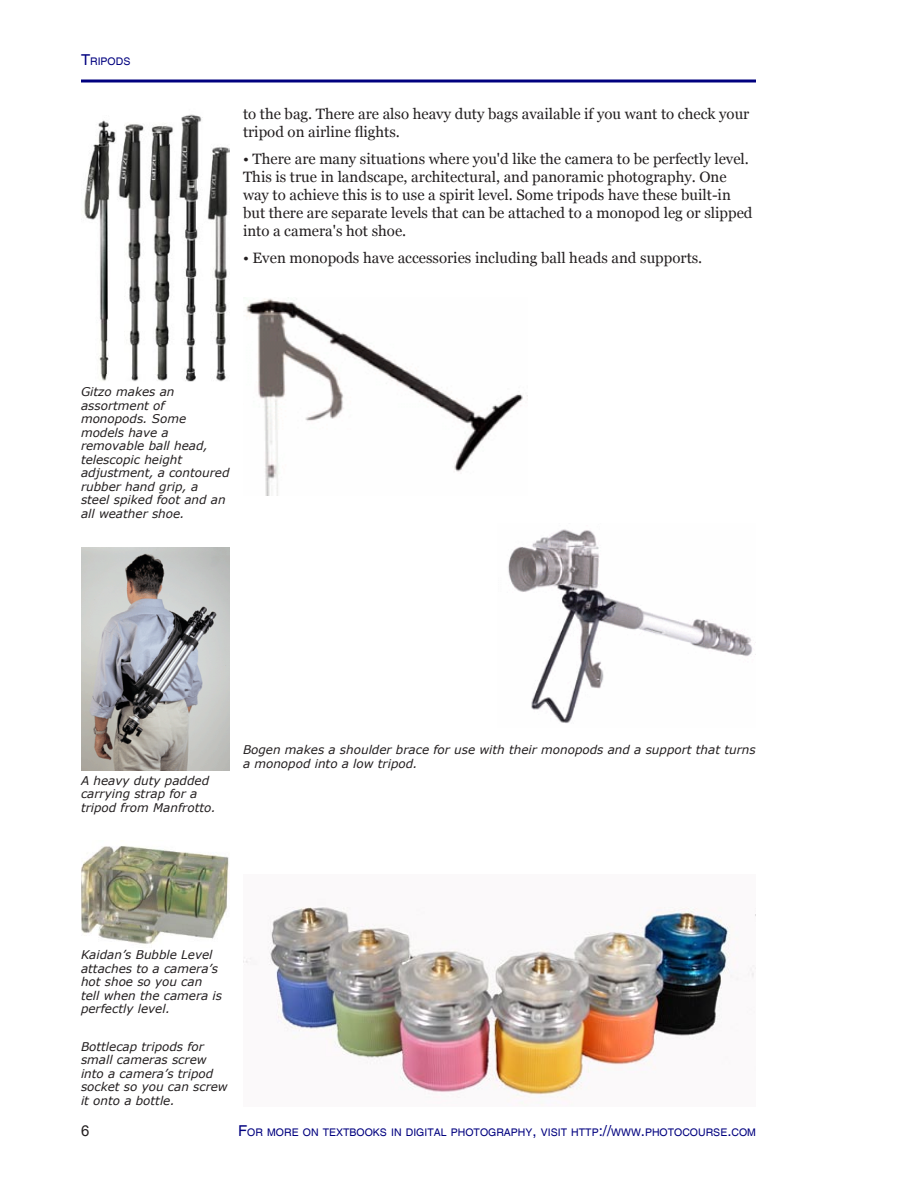
<style>
.page{position:relative;width:918px;height:1188px;background:#fff}
.page>*{position:absolute;margin:0;border:0;box-sizing:border-box;transform-origin:0 0}
.t1{font:15px/18px "Georgia";color:#231f20}
.t2{font:italic 12px/13.5px "Verdana";color:#231f20}
.t3{font:10.5px "Helvetica";color:#00007f}
.s1{font-size:15px}
</style>
<div class="page">
<hr style="left:81px;top:80px;width:675px;height:2px;background:#00007f">
<img style="left:81px;top:846px;width:148px;height:98px">
<img style="left:84px;top:114px;width:145px;height:268px">
<img style="left:81px;top:548px;width:149px;height:223px">
<img style="left:246px;top:297px;width:282px;height:198px">
<img style="left:508px;top:529px;width:248px;height:194px">
<img style="left:243px;top:907px;width:513px;height:197px">
<p class="t3" style="left:81px;top:55px;width:51px"><span class="s1">T</span>RIPODS</p>
<p class="t1" style="left:243px;top:106px;width:508px">to the bag. There are also heavy duty bags available if you want to check your tripod on airline flights.</p>
<p class="t1" style="left:243px;top:151px;width:511px">• There are many situations where you'd like the camera to be perfectly level.<br>This is true in landscape, architectural, and panoramic photography. One way to achieve this is to use a spirit level. Some tripods have these built-in but there are separate levels that can be attached to a monopod leg or slipped into a camera's hot shoe.</p>
<p class="t1" style="left:243px;top:250px;width:461px">• Even monopods have accessories including ball heads and supports.</p>
<p class="t2" style="left:81px;top:386px;width:150px">Gitzo makes an assortment of monopods. Some models have a removable ball head, telescopic height adjustment, a contoured rubber hand grip, a steel spiked foot and an all weather shoe.</p>
<p class="t2" style="left:81px;top:774px;width:136px">A heavy duty padded carrying strap for a tripod from Manfrotto.</p>
<p class="t2" style="left:243px;top:743px;width:514px">Bogen makes a shoulder brace for use with their monopods and a support that turns a monopod into a low tripod.</p>
<p class="t2" style="left:81px;top:948px;width:143px">Kaidan’s Bubble Level attaches to a camera’s hot shoe so you can tell when the camera is perfectly level.</p>
<p class="t2" style="left:81px;top:1040px;width:148px">Bottlecap tripods for small cameras screw into a camera’s tripod socket so you can screw it onto a bottle.</p>
<p class="t3" style="left:238px;top:1126px;width:519px"><span class="s1">F</span>OR MORE ON TEXTBOOKS IN DIGITAL PHOTOGRAPHY<span class="s1">,</span> VISIT HTTP<span class="s1">://</span>WWW<span class="s1">.</span>PHOTOCOURSE<span class="s1">.</span>COM</p>
</div>
